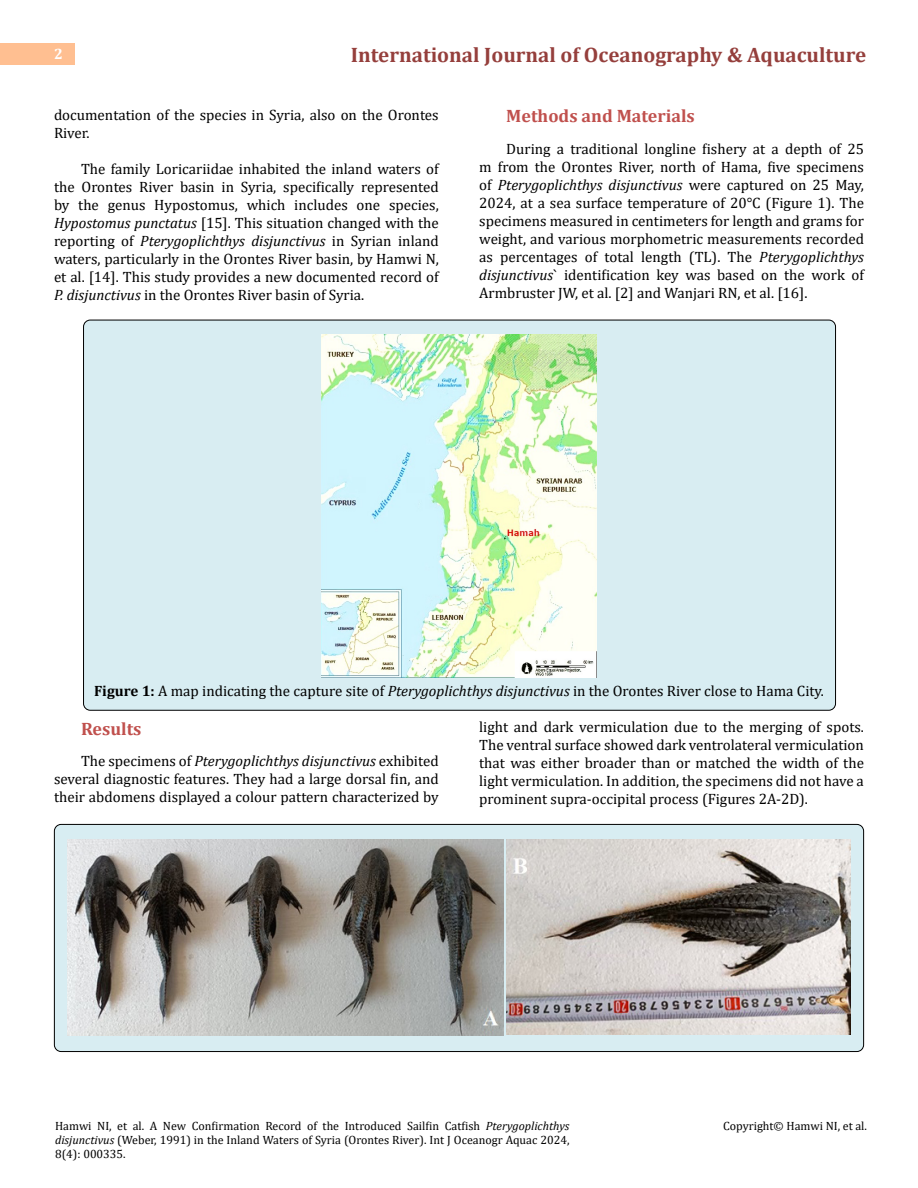
<style>
.page{position:relative;width:918px;height:1188px;background:#fff}
.page>*{position:absolute;margin:0;border:0;box-sizing:border-box;transform-origin:0 0}
.t1{font:700 21px "Cambria";color:#953f3c}
.t2{font:700 18px "Cambria";color:#c0504d}
.t3{font:15px/18px "Cambria";color:#000;text-align:justify}
.t4{font:700 15px "Cambria";color:#fff}
.t5{font:12px/14.4px "Cambria";color:#000;text-align:justify}
.s1{font-style:italic}
.s2{font-weight:700}
</style>
<div class="page">
<div style="left:0;top:43px;width:75px;height:21px;background:#ffbf91"></div>
<div style="left:54px;top:824px;width:810px;height:228px;background:#d8edf2;border-radius:7px"></div>
<div style="left:54px;top:824px;width:810px;height:228px;border:1px solid #000;border-radius:7px"></div>
<div style="left:84px;top:320px;width:752px;height:390px;background:#d8edf2;border-radius:7px"></div>
<img style="left:322px;top:334px;width:274px;height:343px">
<img style="left:68px;top:840px;width:436px;height:195px">
<img style="left:507px;top:840px;width:343px;height:194px">
<p class="t4" style="left:54px;top:44px;width:10px">2</p>
<h1 class="t1" style="left:351px;top:40px;width:517px">International Journal of Oceanography &amp; Aquaculture</h1>
<p class="t3" style="left:54px;top:105px;width:386px">documentation of the species in Syria, also on the Orontes<br>River.</p>
<p class="t3" style="left:54px;top:159px;width:386px;text-indent:27px">The family Loricariidae inhabited the inland waters of the Orontes River basin in Syria, specifically represented by the genus Hypostomus, which includes one species, <span class="s1">Hypostomus punctatus</span> [15]. This situation changed with the reporting of <span class="s1">Pterygoplichthys disjunctivus</span> in Syrian inland waters, particularly in the Orontes River basin, by Hamwi N, et al. [14]. This study provides a new documented record of <span class="s1">P. disjunctivus</span> in the Orontes River basin of Syria.</p>
<p class="t2" style="left:506px;top:103px;width:190px">Methods and Materials</p>
<p class="t3" style="left:479px;top:139px;width:386px;text-indent:27px">During a traditional longline fishery at a depth of 25 m from the Orontes River, north of Hama, five specimens of <span class="s1">Pterygoplichthys disjunctivus</span> were captured on 25 May, 2024, at a sea surface temperature of 20°C (Figure 1). The specimens measured in centimeters for length and grams for weight, and various morphometric measurements recorded as percentages of total length (TL). The <span class="s1">Pterygoplichthys disjunctivus</span>` identification key was based on the work of Armbruster JW, et al. [2] and Wanjari RN, et al. [16].</p>
<p class="t3" style="left:94px;top:681px;width:731px"><span class="s2">Figure 1:</span> A map indicating the capture site of <span class="s1">Pterygoplichthys disjunctivus</span> in the Orontes River close to Hama City.</p>
<p class="t2" style="left:81px;top:716px;width:62px">Results</p>
<p class="t3" style="left:54px;top:752px;width:386px;text-indent:27px">The specimens of <span class="s1">Pterygoplichthys disjunctivus</span> exhibited several diagnostic features. They had a large dorsal fin, and their abdomens displayed a colour pattern characterized by</p>
<p class="t3" style="left:479px;top:717px;width:386px">light and dark vermiculation due to the merging of spots.<br>The ventral surface showed dark ventrolateral vermiculation that was either broader than or matched the width of the light vermiculation. In addition, the specimens did not have a prominent supra-occipital process (Figures 2A-2D).</p>
<p class="t5" style="left:55px;top:1118px;width:516px">Hamwi NI, et al. A New Confirmation Record of the Introduced Sailfin Catfish <span class="s1">Pterygoplichthys disjunctivus</span> (Weber, 1991) in the Inland Waters of Syria (Orontes River). Int J Oceanogr Aquac 2024, 8(4): 000335.</p>
<p class="t5" style="left:723px;top:1118px;width:145px">Copyright© Hamwi NI, et al.</p>
</div>
